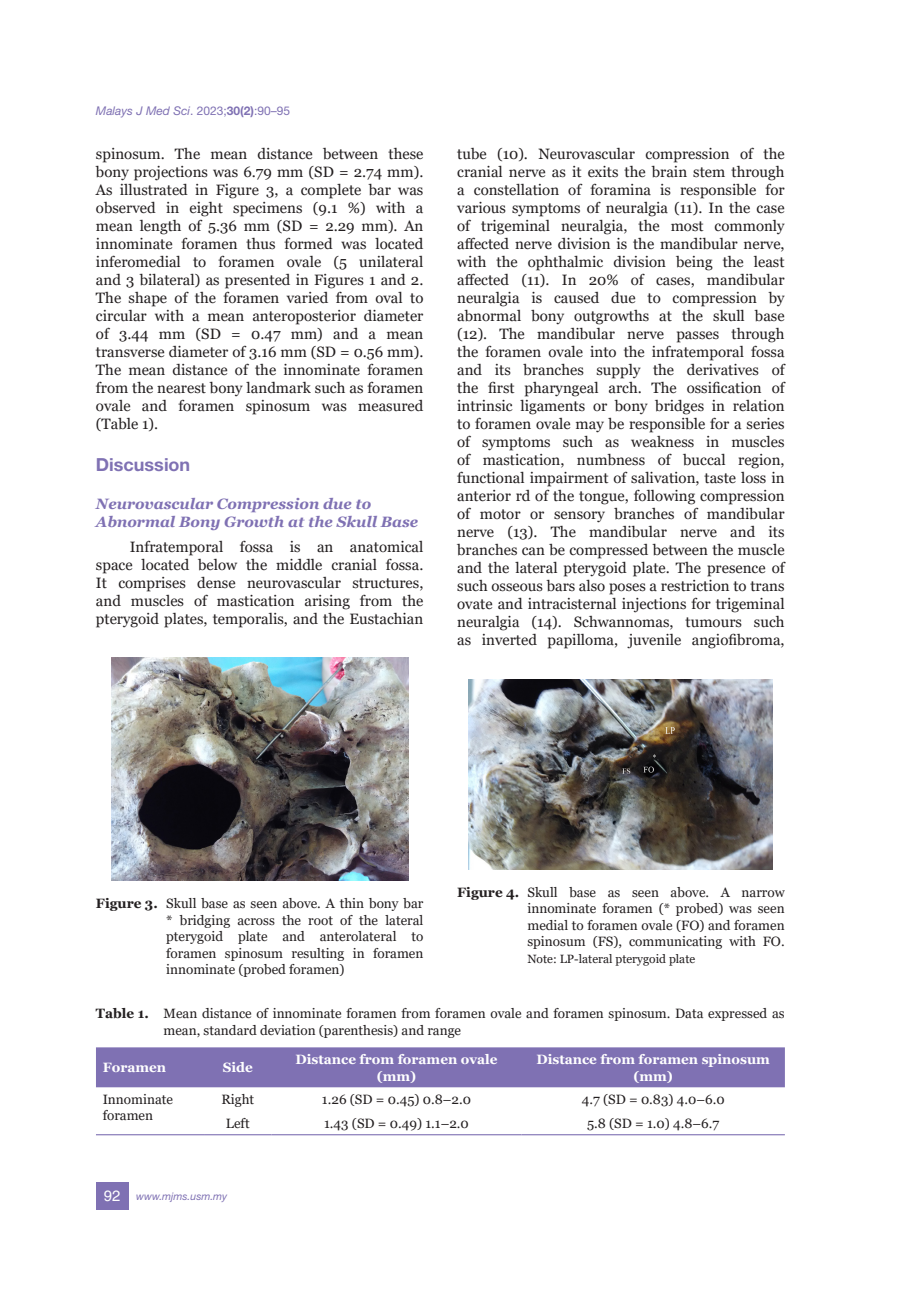
<style>
.page{position:relative;width:919px;height:1289px;background:#fff}
.page>*{position:absolute;margin:0;border:0;box-sizing:border-box;transform-origin:0 0}
.t1{font:700 18px "Helvetica Neue LT Std";color:#7f71b3}
.t2{font:15px/18px "Georgia";color:#231f20;text-align:justify}
.t3{font:italic 700 15px/18px "Georgia";color:#7f71b3}
.t4{font:13.5px/16.5px "Georgia";color:#231f20;text-align:justify}
.t5{font:700 13.5px/16.2px "Georgia";color:#fff;text-align:center}
.t6{font:italic 12px "Helvetica Neue LT Std";color:#7f71b3}
.t7{font:12px "Georgia";color:#231f20}
.t8{font:italic 10.5px "Helvetica Neue LT Std";color:#7f71b3}
.s1{font-style:normal}
.s2{font-weight:700;font-style:normal}
.s3{font-weight:700}
.s4{font-family:"Helvetica LT Std";font-style:normal;font-size:15px;color:#fff}
</style>
<div class="page">
<div style="left:96px;top:1182px;width:32px;height:27px;background:#7f71b3"></div>
<img style="left:469px;top:679px;width:303px;height:190px">
<img style="left:111px;top:658px;width:297px;height:222px">
<div style="left:96px;top:1047px;width:688px;height:40px;background:#7f71b3"></div>
<hr style="left:204px;top:1134px;width:67px;height:1px;background:#7f71b3">
<hr style="left:271px;top:1134px;width:250px;height:1px;background:#7f71b3">
<hr style="left:521px;top:1134px;width:263px;height:1px;background:#7f71b3">
<hr style="left:96px;top:1134px;width:108px;height:1px;background:#7f71b3">
<p class="t6" style="left:96px;top:104px;width:196px">Malays J Med Sci<span class="s1">. 2023;</span><span class="s2">30(2)</span><span class="s1">:90–95</span></p>
<p class="t2" style="left:96px;top:145px;width:329px">spinosum. The mean distance between these bony projections was 6.79 mm (SD = 2.74 mm).<br>As illustrated in Figure 3, a complete bar was observed in eight specimens (9.1 %) with a mean length of 5.36 mm (SD = 2.29 mm). An innominate foramen thus formed was located inferomedial to foramen ovale (5 unilateral and 3 bilateral) as presented in Figures 1 and 2.<br>The shape of the foramen varied from oval to circular with a mean anteroposterior diameter of 3.44 mm (SD = 0.47 mm) and a mean transverse diameter of 3.16 mm (SD = 0.56 mm).<br>The mean distance of the innominate foramen from the nearest bony landmark such as foramen ovale and foramen spinosum was measured (Table 1).</p>
<p class="t1" style="left:96px;top:453px;width:96px">Discussion</p>
<p class="t3" style="left:96px;top:495px;width:324px">Neurovascular Compression due to<br>Abnormal Bony Growth at the Skull Base</p>
<p class="t2" style="left:96px;top:538px;width:329px;text-indent:34px">Infratemporal fossa is an anatomical space located below the middle cranial fossa.<br>It comprises dense neurovascular structures, and muscles of mastication arising from the pterygoid plates, temporalis, and the Eustachian</p>
<p class="t2" style="left:457px;top:145px;width:329px">tube (10). Neurovascular compression of the cranial nerve as it exits the brain stem through a constellation of foramina is responsible for various symptoms of neuralgia (11). In the case of trigeminal neuralgia, the most commonly affected nerve division is the mandibular nerve, with the ophthalmic division being the least affected (11). In 20% of cases, mandibular neuralgia is caused due to compression by abnormal bony outgrowths at the skull base (12). The mandibular nerve passes through the foramen ovale into the infratemporal fossa and its branches supply the derivatives of the first pharyngeal arch. The ossification of intrinsic ligaments or bony bridges in relation to foramen ovale may be responsible for a series of symptoms such as weakness in muscles of mastication, numbness of buccal region, functional impairment of salivation, taste loss in anterior rd of the tongue, following compression of motor or sensory branches of mandibular nerve (13). The mandibular nerve and its branches can be compressed between the muscle and the lateral pterygoid plate. The presence of such osseous bars also poses a restriction to trans ovate and intracisternal injections for trigeminal neuralgia (14). Schwannomas, tumours such as inverted papilloma, juvenile angiofibroma,</p>
<p class="t4" style="left:527px;top:884px;width:259px;text-indent:-70px"><span class="s3">Figure 4.</span> Skull base as seen above. A narrow innominate foramen (* probed) was seen medial to foramen ovale (FO) and foramen spinosum (FS), communicating with FO.</p>
<p class="t7" style="left:527px;top:951px;width:169px">Note: LP-lateral pterygoid plate</p>
<p class="t4" style="left:166px;top:895px;width:259px;text-indent:-70px"><span class="s3">Figure 3.</span> Skull base as seen above. A thin bony bar * bridging across the root of the lateral pterygoid plate and anterolateral to foramen spinosum resulting in foramen innominate (probed foramen)</p>
<p class="t4" style="left:163px;top:1005px;width:622px;text-indent:-68px"><span class="s3">Table 1.</span> Mean distance of innominate foramen from foramen ovale and foramen spinosum. Data expressed as mean, standard deviation (parenthesis) and range</p>
<p class="t5" style="left:103px;top:1059px;width:65px">Foramen</p>
<p class="t5" style="left:223px;top:1059px;width:32px">Side</p>
<p class="t5" style="left:295px;top:1051px;width:203px">Distance from foramen ovale (mm)</p>
<p class="t5" style="left:536px;top:1051px;width:235px">Distance from foramen spinosum (mm)</p>
<p class="t4" style="left:103px;top:1091px;width:72px">Innominate foramen</p>
<p class="t4" style="left:221px;top:1091px;width:34px">Right</p>
<p class="t4" style="left:322px;top:1091px;width:150px">1.26 (SD = 0.45) 0.8–2.0</p>
<p class="t4" style="left:581px;top:1091px;width:144px">4.7 (SD = 0.83) 4.0–6.0</p>
<p class="t4" style="left:226px;top:1115px;width:25px">Left</p>
<p class="t4" style="left:324px;top:1115px;width:146px">1.43 (SD = 0.49) 1.1–2.0</p>
<p class="t4" style="left:587px;top:1115px;width:134px">5.8 (SD = 1.0) 4.8–6.7</p>
<p class="t8" style="left:104px;top:1189px;width:125px"><span class="s4">92</span> www.mjms.usm.my</p>
</div>
